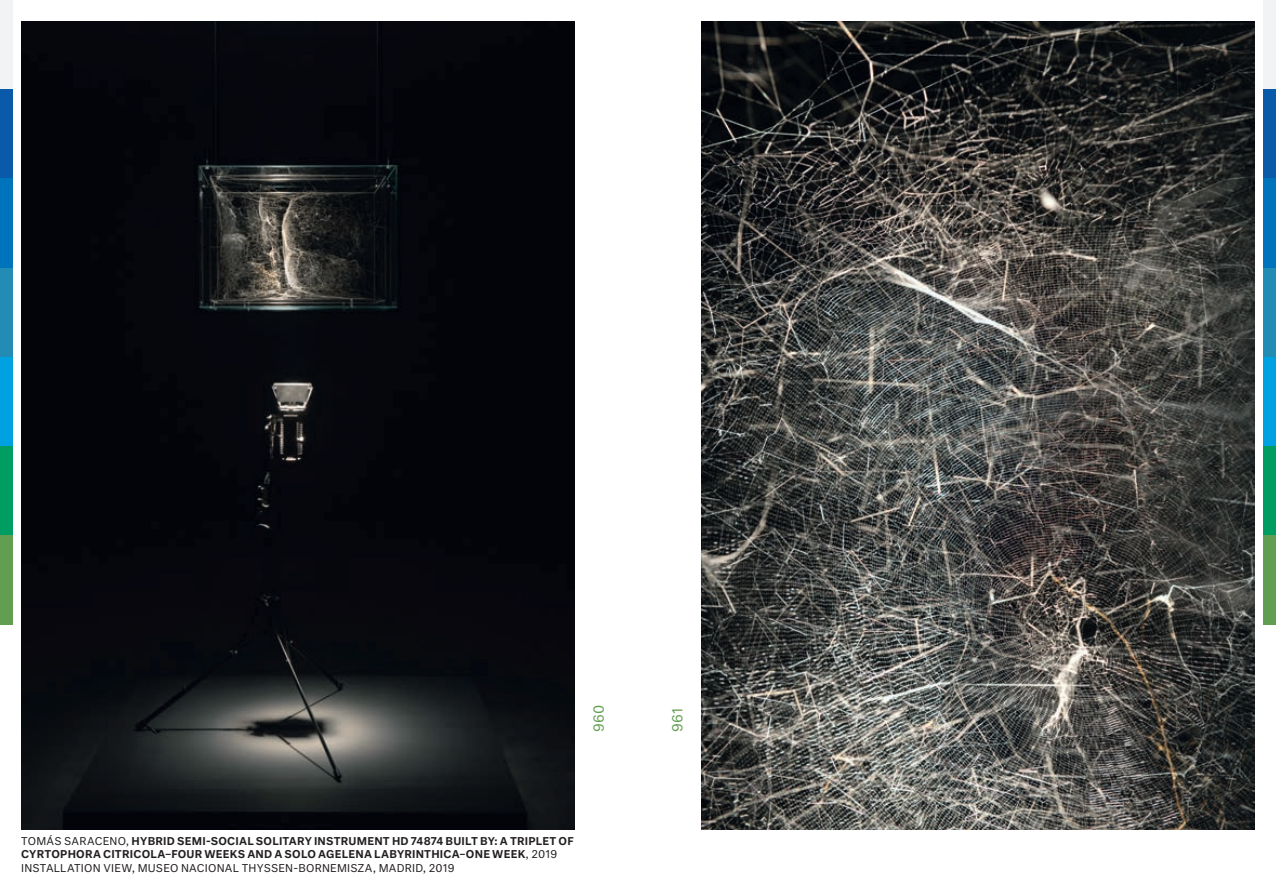
<style>
.page{position:relative;width:1276px;height:893px;background:#fff}
.page>*{position:absolute;margin:0;border:0;box-sizing:border-box;transform-origin:0 0}
.t1{font:13.5px "Neutral";letter-spacing:.01em;color:#619e51}
.BIO__CAPTION{font:500 10.5px/13.5px "Neutral";letter-spacing:.02em;color:#231f20}
.BIO__CAPTION-2{font:10.5px "Neutral";letter-spacing:.02em;color:#231f20}
.s1{font-weight:400}
</style>
<div class="page">
<div style="left:0;top:0;width:13px;height:89px;background:#f2f3f4"></div>
<div style="left:0;top:89px;width:13px;height:90px;background:#0a5aaa"></div>
<div style="left:0;top:179px;width:13px;height:89px;background:#0073bd"></div>
<div style="left:0;top:268px;width:13px;height:89px;background:#238cb5"></div>
<div style="left:0;top:357px;width:13px;height:89px;background:#00a1e1"></div>
<div style="left:0;top:446px;width:13px;height:90px;background:#009d62"></div>
<div style="left:0;top:536px;width:13px;height:89px;background:#619e51"></div>
<div style="left:1263px;top:0;width:13px;height:89px;background:#f2f3f4"></div>
<div style="left:1263px;top:89px;width:13px;height:90px;background:#0a5aaa"></div>
<div style="left:1263px;top:179px;width:13px;height:89px;background:#0073bd"></div>
<div style="left:1263px;top:268px;width:13px;height:89px;background:#238cb5"></div>
<div style="left:1263px;top:357px;width:13px;height:89px;background:#00a1e1"></div>
<div style="left:1263px;top:446px;width:13px;height:90px;background:#009d62"></div>
<div style="left:1263px;top:536px;width:13px;height:89px;background:#619e51"></div>
<img style="left:21px;top:21px;width:553px;height:808px">
<img style="left:702px;top:21px;width:552px;height:808px">
<p class="t1" style="left:590px;top:732px;width:29px;rotate:-90deg">960</p>
<p class="t1" style="left:668px;top:732px;width:26px;rotate:-90deg">961</p>
<p class="BIO__CAPTION" style="left:21px;top:834px;width:554px"><span class="s1">TOMÁS SARACENO,</span> HYBRID SEMI-SOCIAL SOLITARY INSTRUMENT HD 74874 BUILT BY: A TRIPLET OF<br>CYRTOPHORA CITRICOLA–FOUR WEEKS AND A SOLO AGELENA LABYRINTHICA–ONE WEEK<span class="s1">, 2019</span></p>
<p class="BIO__CAPTION-2" style="left:21px;top:861px;width:435px">INSTALLATION VIEW, MUSEO NACIONAL THYSSEN-BORNEMISZA, MADRID, 2019</p>
</div>
